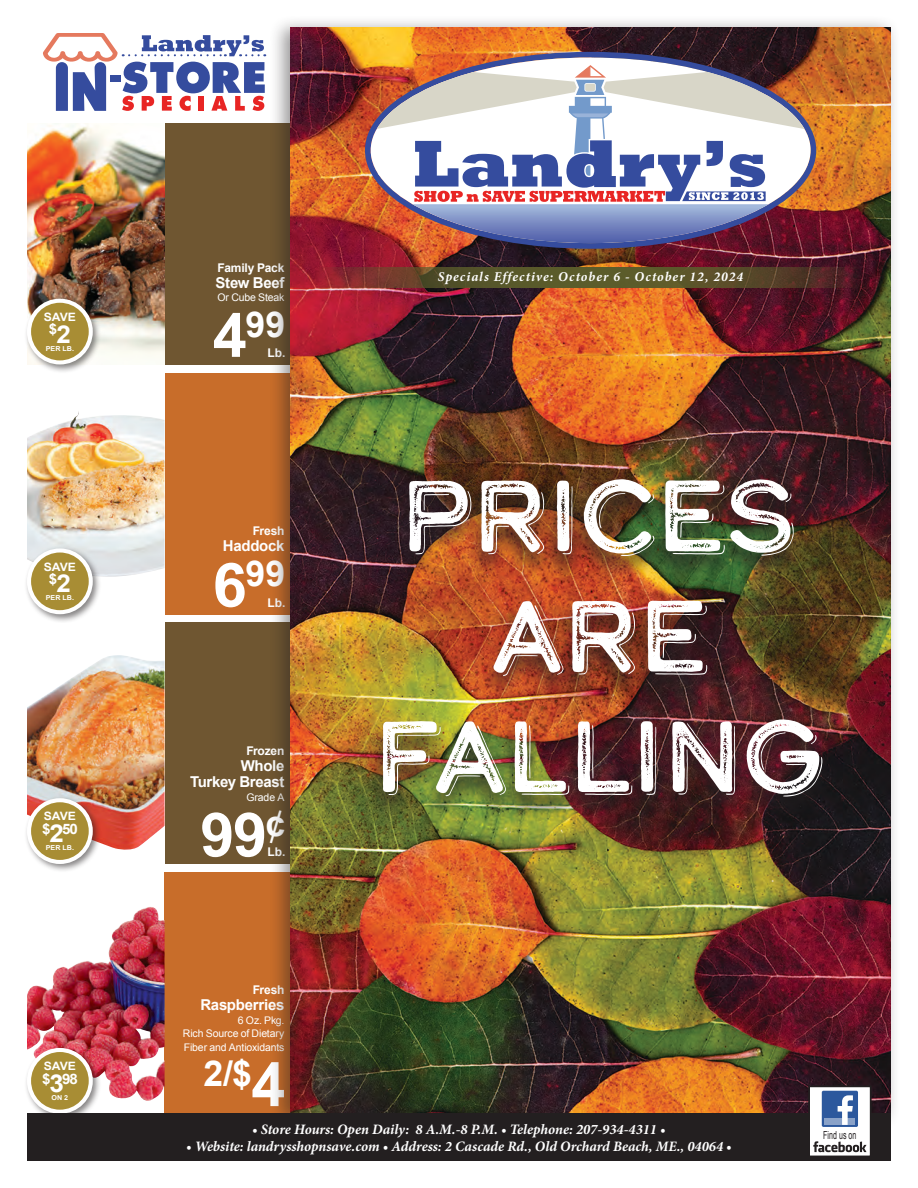
<style>
.page{position:relative;width:918px;height:1188px;background:#fff}
.page>*{position:absolute;margin:0;border:0;box-sizing:border-box;transform-origin:0 0}
.t1{font:100.2px/120.3px "Calder Dark Grit Shadow";letter-spacing:-.035em;color:#fff;text-align:center}
.t2{font:700 61.2px "Arial";color:#fff}
.t3{font:700 35.7px "Arial";color:#fff}
.t4{font:700 15px/16.2px "Arial";letter-spacing:-.02em;color:#fff;text-align:right}
.t5{font:italic 700 14.4px "Minion Pro";letter-spacing:-.005em;color:#fff}
.t6{font:700 14.4px "Arial";color:#fff;scale:1.05 1}
.t7{font:italic 700 13.5px "Minion Pro";letter-spacing:.075em;color:#fff}
.t8{font:700 12px "Arial";letter-spacing:-.015em;color:#fff}
.t9{font:700 11.55px "Arial";color:#fff;scale:1.05 1}
.t10{font:11.1px "Arial";letter-spacing:.01em;color:#231f20;scale:.64 1}
.t11{font:10.5px/13.5px "Arial";letter-spacing:-.015em;color:#fff;text-align:justify}
.t12{font:700 6.75px "Arial";color:#fff;scale:1.05 1}
.s1{font-size:24.6px}
.s2{font-size:61.2px}
</style>
<div class="page">
<div style="left:165px;top:123px;width:125px;height:241px;background:#6f5631"></div>
<img style="left:27px;top:123px;width:138px;height:241px">
<div style="left:165px;top:373px;width:125px;height:241px;background:#c86d2a"></div>
<img style="left:27px;top:411px;width:138px;height:166px">
<div style="left:165px;top:872px;width:125px;height:242px;background:#c86d2a"></div>
<img style="left:27px;top:907px;width:138px;height:200px">
<div style="left:165px;top:623px;width:125px;height:241px;background:#6f5631"></div>
<img style="left:27px;top:655px;width:138px;height:195px">
<svg style="left:43px;top:33px;width:222px;height:78px"></svg>
<div style="left:24px;top:296px;width:78px;height:78px;background:#231f20;opacity:.55"></div>
<div style="left:29px;top:301px;width:62px;height:61px;background:#a88d34;border-radius:50%"></div>
<div style="left:27px;top:299px;width:66px;height:65px;border:4px solid #fff;border-radius:50%"></div>
<div style="left:24px;top:546px;width:78px;height:77px;background:#231f20;opacity:.55"></div>
<div style="left:29px;top:550px;width:62px;height:62px;background:#a88d34;border-radius:50%"></div>
<div style="left:27px;top:548px;width:66px;height:66px;border:4px solid #fff;border-radius:50%"></div>
<div style="left:24px;top:795px;width:78px;height:78px;background:#231f20;opacity:.55"></div>
<div style="left:29px;top:800px;width:62px;height:62px;background:#a88d34;border-radius:50%"></div>
<div style="left:27px;top:798px;width:66px;height:66px;border:4px solid #fff;border-radius:50%"></div>
<div style="left:24px;top:1045px;width:78px;height:78px;background:#231f20;opacity:.55"></div>
<div style="left:29px;top:1050px;width:62px;height:62px;background:#a88d34;border-radius:50%"></div>
<div style="left:27px;top:1048px;width:66px;height:66px;border:4px solid #fff;border-radius:50%"></div>
<div style="left:269px;top:15px;width:631px;height:1117px;background:#231f20;opacity:.45"></div>
<img style="left:290px;top:27px;width:601px;height:1087px">
<div style="left:27px;top:1114px;width:864px;height:47px;background:#231f20"></div>
<div style="left:809px;top:1086px;width:62px;height:70px;background:#fff"></div>
<div style="left:808px;top:1085px;width:64px;height:72px;border:2px solid #231f20"></div>
<div style="left:822px;top:1091px;width:36px;height:36px;background:#2c589d;border-radius:2px"></div>
<div style="left:824px;top:1119px;width:31px;height:6px;background:#8aa2c8"></div>
<svg style="left:838px;top:1095px;width:15px;height:30px"></svg>
<svg style="left:813px;top:1141px;width:54px;height:11px"></svg>
<img style="left:365px;top:52px;width:451px;height:197px">
<img style="left:371px;top:58px;width:440px;height:185px">
<svg style="left:377px;top:65px;width:428px;height:178px"></svg>
<svg style="left:312px;top:268px;width:557px;height:20px;background:#5f4629"></svg>
<div style="left:368px;top:477px;width:469px;height:347px;background:#231f20;opacity:.75"></div>
<p class="t9" style="left:44px;top:309px;width:32px">SAVE</p>
<p class="t6" style="left:49px;top:320px;width:22px">$<span class="s1">2</span></p>
<p class="t12" style="left:46px;top:344px;width:28px">PER LB.</p>
<p class="t9" style="left:44px;top:559px;width:32px">SAVE</p>
<p class="t6" style="left:49px;top:570px;width:22px">$<span class="s1">2</span></p>
<p class="t12" style="left:46px;top:594px;width:28px">PER LB.</p>
<p class="t9" style="left:44px;top:809px;width:32px">SAVE</p>
<p class="t6" style="left:42px;top:819px;width:36px">$<span class="s1">2</span>50</p>
<p class="t12" style="left:46px;top:843px;width:28px">PER LB.</p>
<p class="t9" style="left:44px;top:1059px;width:32px">SAVE</p>
<p class="t6" style="left:42px;top:1069px;width:36px">$<span class="s1">3</span>98</p>
<p class="t12" style="left:52px;top:1093px;width:17px">ON 2</p>
<p class="t8" style="left:218px;top:260px;width:68px">Family Pack</p>
<p class="t4" style="left:216px;top:275px;width:70px">Stew Beef</p>
<p class="t11" style="left:217px;top:291px;width:69px">Or Cube Steak</p>
<h3 class="t3" style="left:213px;top:300px;width:74px"><span class="s2">4</span>99</h3>
<p class="t8" style="left:268px;top:345px;width:19px">Lb.</p>
<p class="t8" style="left:253px;top:523px;width:33px">Fresh</p>
<p class="t4" style="left:223px;top:538px;width:63px">Haddock</p>
<h3 class="t3" style="left:213px;top:550px;width:74px"><span class="s2">6</span>99</h3>
<p class="t8" style="left:268px;top:594px;width:19px">Lb.</p>
<p class="t8" style="left:246px;top:743px;width:40px">Frozen</p>
<p class="t4" style="left:190px;top:758px;width:96px">Whole<br>Turkey Breast</p>
<p class="t11" style="left:247px;top:791px;width:39px">Grade A</p>
<h2 class="t2" style="left:200px;top:795px;width:87px">99<sup>¢</sup></h2>
<p class="t8" style="left:268px;top:844px;width:19px">Lb.</p>
<p class="t8" style="left:253px;top:982px;width:33px">Fresh</p>
<p class="t4" style="left:201px;top:997px;width:85px">Raspberries</p>
<p class="t11" style="left:183px;top:1013px;width:103px;text-indent:55px">6 Oz. Pkg.<br>Rich Source of Dietary Fiber and Antioxidants</p>
<h3 class="t3" style="left:204px;top:1050px;width:83px">2/$<span class="s2">4</span></h3>
<p class="t7" style="left:438px;top:267px;width:307px">Specials Effective: October 6 - October 12, 2024</p>
<h1 class="t1" style="left:372px;top:455px;width:455px">PRICES<br>ARE<br>FALLING</h1>
<p class="t5" style="left:252px;top:1119px;width:415px">• Store Hours: Open Daily: 8 A.M.-8 P.M. • Telephone: 207-934-4311 •</p>
<p class="t5" style="left:186px;top:1136px;width:547px">• Website: landrysshopnsave.com • Address: 2 Cascade Rd., Old Orchard Beach, ME., 04064 •</p>
<p class="t10" style="left:823px;top:1128px;width:54px">Find us on</p>
</div>
